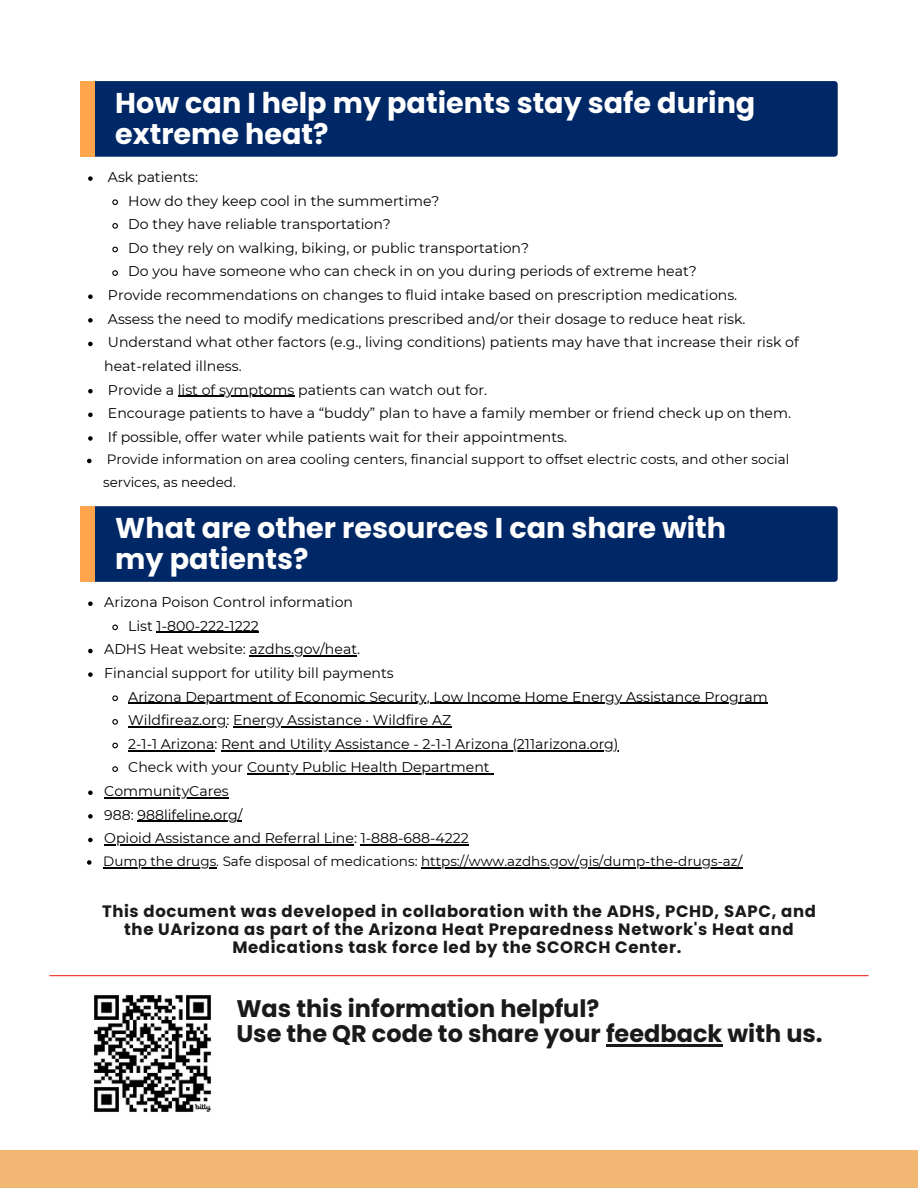
<style>
.page{position:relative;width:918px;height:1188px;background:#fff}
.page>*{position:absolute;margin:0;border:0;box-sizing:border-box;transform-origin:0 0}
.t1{font:700 28.65px/31.3px "Poppins";color:#fff}
.t2{font:700 24px/25.8px "Poppins";color:#1b1a1b}
.t3{font:700 16.5px/18px "Poppins";letter-spacing:.04em;color:#1b1a1b;text-align:center}
.t4{font:14.1px/23.7px "Montserrat";color:#000}
.t5{font:13.5px/22.5px "Montserrat";color:#000}
.s1{color:#090909}
</style>
<div class="page">
<div style="left:0;top:1150px;width:918px;height:38px;background:#f1b773"></div>
<hr style="left:49px;top:975px;width:820px;height:1px;background:#ee3224">
<div style="left:80px;top:81px;width:758px;height:76px;background:#002866;border-radius:3px"></div>
<div style="left:80px;top:81px;width:15px;height:76px;background:#ffa64d"></div>
<div style="left:80px;top:506px;width:758px;height:76px;background:#002866;border-radius:3px"></div>
<div style="left:80px;top:506px;width:15px;height:76px;background:#ffa64d"></div>
<img style="left:94px;top:995px;width:117px;height:117px">
<svg style="left:88px;top:176px;width:5px;height:5px"></svg>
<svg style="left:112px;top:199px;width:6px;height:6px"></svg>
<svg style="left:112px;top:223px;width:6px;height:6px"></svg>
<svg style="left:112px;top:246px;width:6px;height:7px"></svg>
<svg style="left:112px;top:270px;width:6px;height:6px"></svg>
<svg style="left:88px;top:294px;width:5px;height:5px"></svg>
<svg style="left:88px;top:318px;width:5px;height:5px"></svg>
<svg style="left:88px;top:342px;width:5px;height:4px"></svg>
<svg style="left:88px;top:389px;width:5px;height:4px"></svg>
<hr style="left:178px;top:396px;width:116px;height:1px;background:#090909">
<svg style="left:88px;top:413px;width:5px;height:4px"></svg>
<svg style="left:88px;top:436px;width:5px;height:5px"></svg>
<svg style="left:87px;top:459px;width:5px;height:4px"></svg>
<svg style="left:88px;top:601px;width:5px;height:5px"></svg>
<svg style="left:112px;top:624px;width:6px;height:7px"></svg>
<hr style="left:157px;top:632px;width:102px;height:1px;background:#000">
<svg style="left:88px;top:649px;width:5px;height:4px"></svg>
<hr style="left:250px;top:655px;width:107px;height:2px;background:#000">
<svg style="left:88px;top:672px;width:5px;height:5px"></svg>
<svg style="left:112px;top:695px;width:6px;height:6px"></svg>
<hr style="left:128px;top:703px;width:640px;height:1px;background:#000">
<svg style="left:112px;top:719px;width:6px;height:6px"></svg>
<hr style="left:128px;top:726px;width:98px;height:1px;background:#000">
<hr style="left:233px;top:726px;width:218px;height:1px;background:#000">
<svg style="left:112px;top:742px;width:6px;height:7px"></svg>
<hr style="left:128px;top:750px;width:86px;height:1px;background:#000">
<hr style="left:221px;top:750px;width:398px;height:1px;background:#000">
<svg style="left:112px;top:766px;width:6px;height:6px"></svg>
<hr style="left:247px;top:774px;width:243px;height:1px;background:#000">
<svg style="left:88px;top:790px;width:5px;height:5px"></svg>
<hr style="left:104px;top:797px;width:125px;height:1px;background:#000">
<svg style="left:88px;top:814px;width:5px;height:5px"></svg>
<hr style="left:137px;top:821px;width:105px;height:1px;background:#000">
<svg style="left:88px;top:838px;width:5px;height:4px"></svg>
<hr style="left:104px;top:844px;width:250px;height:2px;background:#000">
<hr style="left:361px;top:844px;width:108px;height:2px;background:#000">
<svg style="left:87px;top:860px;width:5px;height:5px"></svg>
<hr style="left:103px;top:867px;width:113px;height:1px;background:#000">
<hr style="left:421px;top:867px;width:321px;height:1px;background:#000">
<hr style="left:606px;top:1045px;width:116px;height:2px;background:#1b1a1b">
<h1 class="t1" style="left:115px;top:87px;width:642px">How can I help my patients stay safe during extreme heat?</h1>
<p class="t4" style="left:108px;top:165px;width:92px">Ask patients:</p>
<p class="t4" style="left:128px;top:189px;width:313px">How do they keep cool in the summertime?</p>
<p class="t4" style="left:128px;top:212px;width:264px">Do they have reliable transportation?</p>
<p class="t4" style="left:128px;top:236px;width:402px">Do they rely on walking, biking, or public transportation?</p>
<p class="t4" style="left:128px;top:260px;width:570px">Do you have someone who can check in on you during periods of extreme heat?</p>
<p class="t4" style="left:108px;top:283px;width:631px">Provide recommendations on changes to fluid intake based on prescription medications.</p>
<p class="t4" style="left:108px;top:307px;width:639px">Assess the need to modify medications prescribed and/or their dosage to reduce heat risk.</p>
<p class="t4" style="left:104px;top:330px;width:696px">Understand what other factors (e.g., living conditions) patients may have that increase their risk of heat-related illness.</p>
<p class="t4" style="left:108px;top:378px;width:381px">Provide a <span class="s1">list of symptoms</span> patients can watch out for.</p>
<p class="t4" style="left:108px;top:401px;width:685px">Encourage patients to have a “buddy” plan to have a family member or friend check up on them.</p>
<p class="t4" style="left:108px;top:425px;width:461px">If possible, offer water while patients wait for their appointments.</p>
<p class="t5" style="left:103px;top:448px;width:688px">Provide information on area cooling centers, financial support to offset electric costs, and other social services, as needed.</p>
<h2 class="t1" style="left:115px;top:512px;width:612px">What are other resources I can share with my patients?</h2>
<p class="t4" style="left:104px;top:590px;width:250px">Arizona Poison Control information</p>
<p class="t4" style="left:128px;top:614px;width:132px">List 1-800-222-1222</p>
<p class="t4" style="left:104px;top:637px;width:257px">ADHS Heat website: azdhs.gov/heat.</p>
<p class="t4" style="left:104px;top:661px;width:291px">Financial support for utility bill payments</p>
<p class="t4" style="left:128px;top:685px;width:641px">Arizona Department of Economic Security, Low Income Home Energy Assistance Program</p>
<p class="t4" style="left:128px;top:708px;width:325px">Wildfireaz.org: Energy Assistance · Wildfire AZ</p>
<p class="t4" style="left:128px;top:732px;width:492px">2-1-1 Arizona: Rent and Utility Assistance - 2-1-1 Arizona (211arizona.org)</p>
<p class="t4" style="left:128px;top:756px;width:363px">Check with your County Public Health Department</p>
<p class="t4" style="left:104px;top:779px;width:126px">CommunityCares</p>
<p class="t4" style="left:104px;top:803px;width:140px">988: 988lifeline.org/</p>
<p class="t4" style="left:104px;top:826px;width:366px">Opioid Assistance and Referral Line: 1-888-688-4222</p>
<p class="t5" style="left:103px;top:850px;width:641px">Dump the drugs. Safe disposal of medications: https://www.azdhs.gov/gis/dump-the-drugs-az/</p>
<p class="t3" style="left:102px;top:902px;width:715px">This document was developed in collaboration with the ADHS, PCHD, SAPC, and the UArizona as part of the Arizona Heat Preparedness Network's Heat and<br>Medications task force led by the SCORCH Center.</p>
<h2 class="t2" style="left:236px;top:995px;width:588px">Was this information helpful?<br>Use the QR code to share your feedback with us.</h2>
</div>
